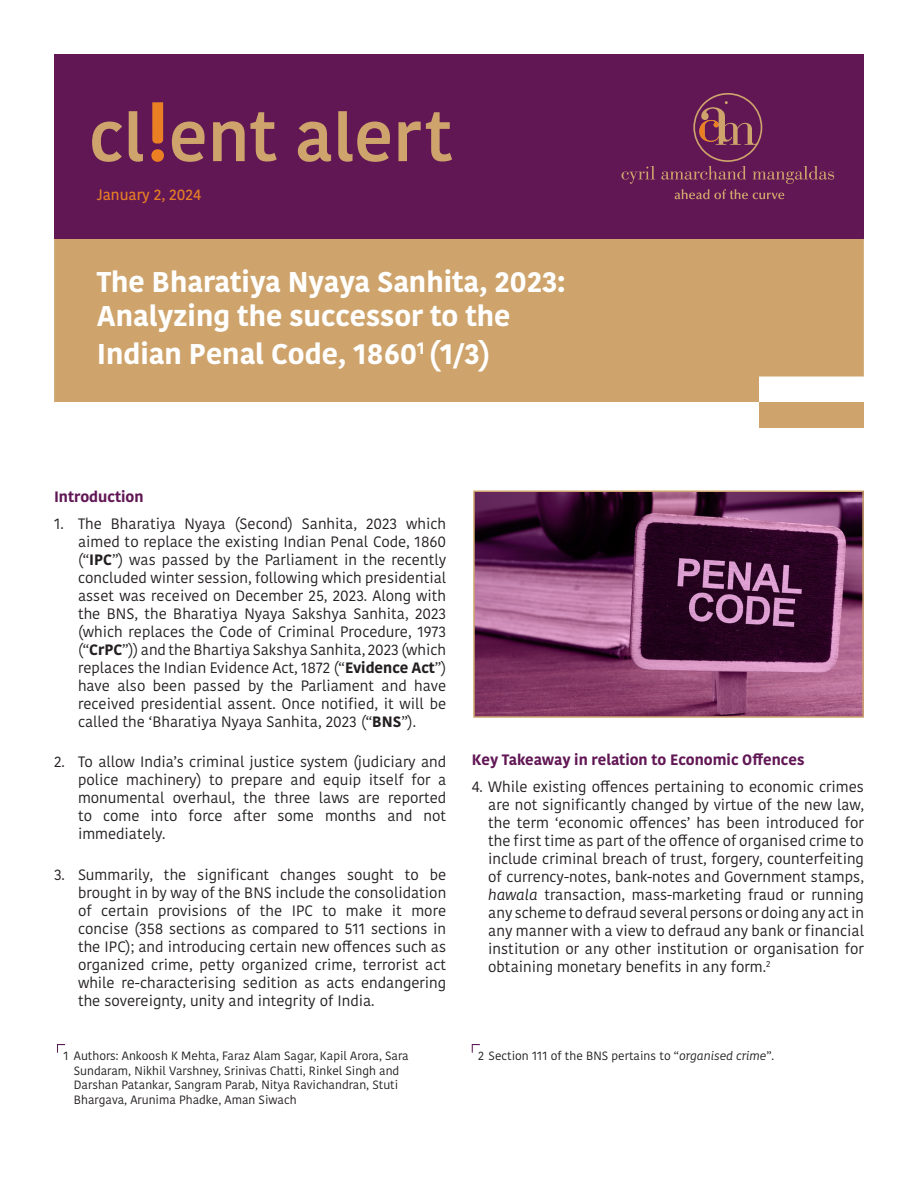
<style>
.page{position:relative;width:918px;height:1188px;background:#fff}
.page>*{position:absolute;margin:0;border:0;box-sizing:border-box;transform-origin:0 0}
.t1{font:700 28.5px/34.5px "Kohinoor";color:#fff}
.t2{font:15px/18px "Kohinoor";color:#231f20;text-align:justify}
.Bodycopy{font:700 15px "Kohinoor";color:#621755}
.Date{font:500 15px "Kohinoor";color:#e57f25}
.t3{font:12px/14.4px "Kohinoor";color:#231f20}
.s1{font-weight:700}
.s2{font-style:italic}
</style>
<div class="page">
<div style="left:54px;top:238px;width:810px;height:164px;background:#cea46c"></div>
<div style="left:759px;top:402px;width:105px;height:26px;background:#cea46c"></div>
<div style="left:54px;top:54px;width:810px;height:184px;background:#621755"></div>
<svg style="left:622px;top:93px;width:212px;height:106px"></svg>
<svg style="left:92px;top:122px;width:30px;height:40px"></svg>
<svg style="left:129px;top:111px;width:14px;height:51px"></svg>
<svg style="left:172px;top:122px;width:33px;height:40px"></svg>
<svg style="left:213px;top:112px;width:64px;height:49px"></svg>
<svg style="left:298px;top:122px;width:33px;height:40px"></svg>
<svg style="left:338px;top:111px;width:52px;height:51px"></svg>
<svg style="left:398px;top:112px;width:54px;height:49px"></svg>
<svg style="left:151px;top:102px;width:13px;height:60px"></svg>
<img style="left:476px;top:493px;width:385px;height:222px">
<div style="left:473px;top:490px;width:391px;height:228px;border:2px solid #cea46c"></div>
<svg style="left:57px;top:1044px;width:8px;height:9px"></svg>
<svg style="left:472px;top:1044px;width:8px;height:9px"></svg>
<p class="Date" style="left:97px;top:185px;width:106px">January 2, 2024</p>
<p class="t1" style="left:97px;top:265px;width:470px">The Bharatiya Nyaya Sanhita, 2023:<br>Analyzing the successor to the</p>
<p class="t1" style="left:97px;top:337px;width:395px">Indian Penal Code, 1860<sup>1</sup> (1/3)</p>
<p class="Bodycopy" style="left:54px;top:487px;width:91px">Introduction</p>
<p class="t2" style="left:78px;top:515px;width:370px;text-indent:-24px">1. The Bharatiya Nyaya (Second) Sanhita, 2023 which aimed to replace the existing Indian Penal Code, 1860 (“<span class="s1">IPC</span>”) was passed by the Parliament in the recently concluded winter session, following which presidential asset was received on December 25, 2023. Along with the BNS, the Bharatiya Nyaya Sakshya Sanhita, 2023 (which replaces the Code of Criminal Procedure, 1973 (“<span class="s1">CrPC</span>”)) and the Bhartiya Sakshya Sanhita, 2023 (which replaces the Indian Evidence Act, 1872 (“<span class="s1">Evidence Act</span>”) have also been passed by the Parliament and have received presidential assent. Once notified, it will be called the ‘Bharatiya Nyaya Sanhita, 2023 (“<span class="s1">BNS</span>”).</p>
<p class="t2" style="left:78px;top:753px;width:370px;text-indent:-24px">2. To allow India’s criminal justice system (judiciary and police machinery) to prepare and equip itself for a monumental overhaul, the three laws are reported to come into force after some months and not immediately.</p>
<p class="t2" style="left:78px;top:866px;width:370px;text-indent:-24px">3. Summarily, the significant changes sought to be brought in by way of the BNS include the consolidation of certain provisions of the IPC to make it more concise (358 sections as compared to 511 sections in the IPC); and introducing certain new offences such as organized crime, petty organized crime, terrorist act while re-characterising sedition as acts endangering the sovereignty, unity and integrity of India.</p>
<p class="Bodycopy" style="left:472px;top:750px;width:334px">Key Takeaway in relation to Economic Offences</p>
<p class="t2" style="left:488px;top:778px;width:377px;text-indent:-16px">4. While existing offences pertaining to economic crimes are not significantly changed by virtue of the new law, the term ‘economic offences’ has been introduced for the first time as part of the offence of organised crime to include criminal breach of trust, forgery, counterfeiting of currency-notes, bank-notes and Government stamps, <span class="s2">hawala</span> transaction, mass-marketing fraud or running any scheme to defraud several persons or doing any act in any manner with a view to defraud any bank or financial institution or any other institution or organisation for obtaining monetary benefits in any form.<sup>2</sup></p>
<p class="t3" style="left:74px;top:1049px;width:336px;text-indent:-10px">1 Authors: Ankoosh K Mehta, Faraz Alam Sagar, Kapil Arora, Sara Sundaram, Nikhil Varshney, Srinivas Chatti, Rinkel Singh and Darshan Patankar, Sangram Parab, Nitya Ravichandran, Stuti Bhargava, Arunima Phadke, Aman Siwach</p>
<p class="t3" style="left:478px;top:1049px;width:298px">2 Section 111 of the BNS pertains to “<span class="s2">organised crime</span>”.</p>
</div>
